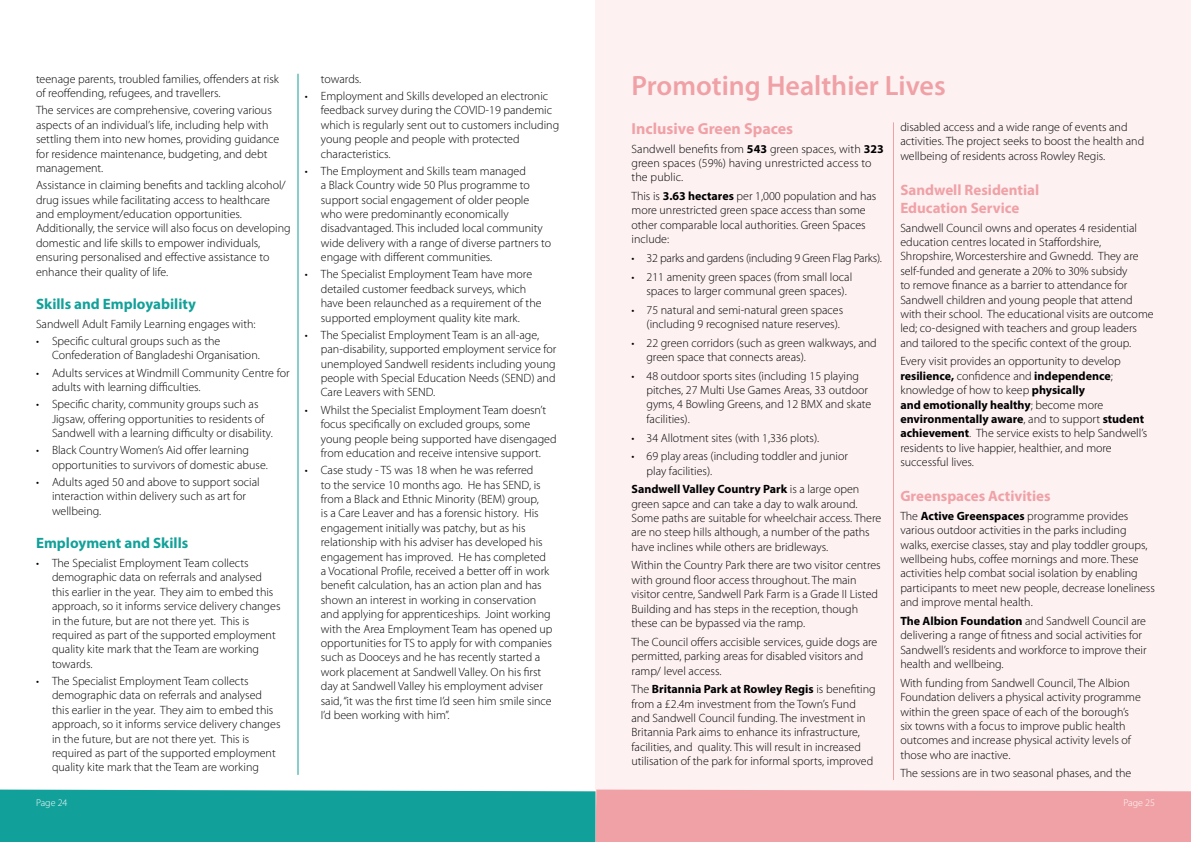
<style>
.page{position:relative;width:1191px;height:842px;background:#fff}
.page>*{position:absolute;margin:0;border:0;box-sizing:border-box;transform-origin:0 0}
.t1{font:600 28px "Myriad Pro";color:#f0a1a6}
.t2{font:700 16px "Myriad Pro";color:#f0a1a6}
.t3{font:700 15px/18.2px "Myriad Pro";color:#f0a1a6}
.t4{font:700 15px "Myriad Pro";color:#12a19a}
.t5{font:300 12px/14.4px "Myriad Pro";color:#000}
.t6{font:300 12px "Myriad Pro";letter-spacing:-.02em;color:#000}
.t7{font:300 10px "Myriad Pro";color:#fff}
.s1{font-weight:700}
</style>
<div class="page">
<div style="left:595px;top:0;width:596px;height:842px;background:#fdf1f2"></div>
<hr style="left:893px;top:122px;width:1px;height:658px;background:#f0a1a6">
<svg style="left:0;top:789px;width:1191px;height:53px;background:#84a3a2"></svg>
<hr style="left:298px;top:74px;width:1px;height:701px;background:#12a19a">
<p class="t5" style="left:36px;top:71px;width:244px">teenage parents, troubled families, offenders at risk of reoffending, refugees, and travellers.</p>
<p class="t5" style="left:36px;top:103px;width:245px">The services are comprehensive, covering various aspects of an individual’s life, including help with settling them into new homes, providing guidance for residence maintenance, budgeting, and debt management.</p>
<p class="t5" style="left:36px;top:178px;width:256px">Assistance in claiming benefits and tackling alcohol/ drug issues while facilitating access to healthcare and employment/education opportunities.<br>Additionally, the service will also focus on developing domestic and life skills to empower individuals, ensuring personalised and effective assistance to enhance their quality of life.</p>
<p class="t4" style="left:36px;top:294px;width:161px">Skills and Employability</p>
<p class="t5" style="left:36px;top:316px;width:221px">Sandwell Adult Family Learning engages with:</p>
<p class="t5" style="left:52px;top:334px;width:209px;text-indent:-16px">• Specific cultural groups such as the<br>Confederation of Bangladeshi Organisation.</p>
<p class="t5" style="left:52px;top:365px;width:239px;text-indent:-16px">• Adults services at Windmill Community Centre for adults with learning difficulties.</p>
<p class="t5" style="left:52px;top:397px;width:222px;text-indent:-16px">• Specific charity, community groups such as<br>Jigsaw, offering opportunities to residents of<br>Sandwell with a learning difficulty or disability.</p>
<p class="t5" style="left:52px;top:443px;width:217px;text-indent:-16px">• Black Country Women’s Aid offer learning opportunities to survivors of domestic abuse.</p>
<p class="t5" style="left:52px;top:475px;width:209px;text-indent:-16px">• Adults aged 50 and above to support social interaction within delivery such as art for wellbeing.</p>
<p class="t4" style="left:36px;top:533px;width:154px">Employment and Skills</p>
<p class="t5" style="left:52px;top:556px;width:230px;text-indent:-16px">• The Specialist Employment Team collects demographic data on referrals and analysed this earlier in the year. They aim to embed this approach, so it informs service delivery changes in the future, but are not there yet. This is required as part of the supported employment quality kite mark that the Team are working towards.</p>
<p class="t5" style="left:52px;top:674px;width:230px;text-indent:-16px">• The Specialist Employment Team collects demographic data on referrals and analysed this earlier in the year. They aim to embed this approach, so it informs service delivery changes in the future, but are not there yet. This is required as part of the supported employment quality kite mark that the Team are working</p>
<p class="t5" style="left:321px;top:71px;width:42px">towards.</p>
<p class="t5" style="left:321px;top:89px;width:240px;text-indent:-16px">• Employment and Skills developed an electronic feedback survey during the COVID-19 pandemic which is regularly sent out to customers including young people and people with protected characteristics.</p>
<p class="t5" style="left:321px;top:163px;width:232px;text-indent:-16px">• The Employment and Skills team managed<br>a Black Country wide 50 Plus programme to support social engagement of older people who were predominantly economically disadvantaged. This included local community wide delivery with a range of diverse partners to engage with different communities.</p>
<p class="t5" style="left:321px;top:267px;width:222px;text-indent:-16px">• The Specialist Employment Team have more detailed customer feedback surveys, which have been relaunched as a requirement of the supported employment quality kite mark.</p>
<p class="t5" style="left:321px;top:328px;width:237px;text-indent:-16px">• The Specialist Employment Team is an all-age, pan-disability, supported employment service for unemployed Sandwell residents including young people with Special Education Needs (SEND) and Care Leavers with SEND.</p>
<p class="t5" style="left:321px;top:402px;width:237px;text-indent:-16px">• Whilst the Specialist Employment Team doesn’t focus specifically on excluded groups, some young people being supported have disengaged from education and receive intensive support.</p>
<p class="t5" style="left:321px;top:463px;width:233px;text-indent:-16px">• Case study - TS was 18 when he was referred<br>to the service 10 months ago. He has SEND, is from a Black and Ethnic Minority (BEM) group,<br>is a Care Leaver and has a forensic history. His engagement initially was patchy, but as his relationship with his adviser has developed his engagement has improved. He has completed a Vocational Profile, received a better off in work benefit calculation, has an action plan and has shown an interest in working in conservation and applying for apprenticeships. Joint working with the Area Employment Team has opened up opportunities for TS to apply for with companies such as Dooceys and he has recently started a work placement at Sandwell Valley. On his first day at Sandwell Valley his employment adviser said, “it was the first time I’d seen him smile since I’d been working with him”.</p>
<h1 class="t1" style="left:631px;top:67px;width:316px">Promoting Healthier Lives</h1>
<h2 class="t2" style="left:631px;top:118px;width:163px">Inclusive Green Spaces</h2>
<p class="t5" style="left:631px;top:141px;width:254px">Sandwell benefits from <span class="s1">543</span> green spaces, with <span class="s1">323 </span>green spaces (59%) having unrestricted access to the public.</p>
<p class="t5" style="left:631px;top:189px;width:246px">This is <span class="s1">3.63 hectares</span> per 1,000 population and has more unrestricted green space access than some other comparable local authorities. Green Spaces include:</p>
<p class="t6" style="left:631px;top:251px;width:252px">• 32 parks and gardens (including 9 Green Flag Parks).</p>
<p class="t5" style="left:646px;top:269px;width:207px;text-indent:-15px">• 211 amenity green spaces (from small local spaces to larger communal green spaces).</p>
<p class="t5" style="left:631px;top:302px;width:213px;text-align:right">• 75 natural and semi-natural green spaces (including 9 recognised nature reserves).</p>
<p class="t5" style="left:646px;top:335px;width:232px;text-indent:-15px">• 22 green corridors (such as green walkways, and green space that connects areas).</p>
<p class="t5" style="left:646px;top:368px;width:226px;text-indent:-15px">• 48 outdoor sports sites (including 15 playing pitches, 27 Multi Use Games Areas, 33 outdoor gyms, 4 Bowling Greens, and 12 BMX and skate facilities).</p>
<p class="t5" style="left:631px;top:430px;width:189px">• 34 Allotment sites (with 1,336 plots).</p>
<p class="t5" style="left:646px;top:449px;width:203px;text-indent:-15px">• 69 play areas (including toddler and junior play facilities).</p>
<p class="t5" style="left:631px;top:482px;width:251px"><span class="s1">Sandwell Valley Country Park</span> is a large open green sapce and can take a day to walk around.<br>Some paths are suitable for wheelchair access. There are no steep hills although, a number of the paths have inclines while others are bridleways.</p>
<p class="t5" style="left:631px;top:558px;width:251px">Within the Country Park there are two visitor centres with ground floor access throughout. The main visitor centre, Sandwell Park Farm is a Grade II Listed Building and has steps in the reception, though these can be bypassed via the ramp.</p>
<p class="t5" style="left:631px;top:634px;width:247px">The Council offers accisible services, guide dogs are permitted, parking areas for disabled visitors and ramp/ level access.</p>
<p class="t5" style="left:631px;top:682px;width:246px">The <span class="s1">Britannia Park at Rowley Regis</span> is benefiting from a £2.4m investment from the Town’s Fund and Sandwell Council funding. The investment in Britannia Park aims to enhance its infrastructure, facilities, and quality. This will result in increased utilisation of the park for informal sports, improved</p>
<p class="t5" style="left:900px;top:120px;width:245px">disabled access and a wide range of events and activities. The project seeks to boost the health and wellbeing of residents across Rowley Regis.</p>
<p class="t3" style="left:900px;top:180px;width:140px">Sandwell Residential<br>Education Service</p>
<p class="t5" style="left:900px;top:220px;width:255px">Sandwell Council owns and operates 4 residential education centres located in Staffordshire, Shropshire, Worcestershire and Gwnedd. They are self-funded and generate a 20% to 30% subsidy<br>to remove finance as a barrier to attendance for Sandwell children and young people that attend with their school. The educational visits are outcome led; co-designed with teachers and group leaders and tailored to the specific context of the group.</p>
<p class="t5" style="left:900px;top:354px;width:248px">Every visit provides an opportunity to develop <span class="s1">resilience,</span> confidence and <span class="s1">independence</span>; knowledge of how to keep <span class="s1">physically<br>and emotionally healthy</span>; become more <span class="s1">environmentally aware</span>, and to support <span class="s1">student achievement</span>. The service exists to help Sandwell’s residents to live happier, healthier, and more successful lives.</p>
<p class="t3" style="left:900px;top:486px;width:152px">Greenspaces Activities</p>
<p class="t5" style="left:900px;top:508px;width:256px">The <span class="s1">Active Greenspaces</span> programme provides various outdoor activities in the parks including walks, exercise classes, stay and play toddler groups, wellbeing hubs, coffee mornings and more. These activities help combat social isolation by enabling participants to meet new people, decrease loneliness and improve mental health.</p>
<p class="t5" style="left:900px;top:613px;width:248px"><span class="s1">The Albion Foundation</span> and Sandwell Council are delivering a range of fitness and social activities for Sandwell’s residents and workforce to improve their health and wellbeing.</p>
<p class="t5" style="left:900px;top:675px;width:242px">With funding from Sandwell Council, The Albion Foundation delivers a physical activity programme within the green space of each of the borough’s six towns with a focus to improve public health outcomes and increase physical activity levels of those who are inactive.</p>
<p class="t5" style="left:900px;top:766px;width:232px">The sessions are in two seasonal phases, and the</p>
<p class="t7" style="left:36px;top:797px;width:33px">Page 24</p>
<p class="t7" style="left:1123px;top:797px;width:33px">Page 25</p>
</div>
